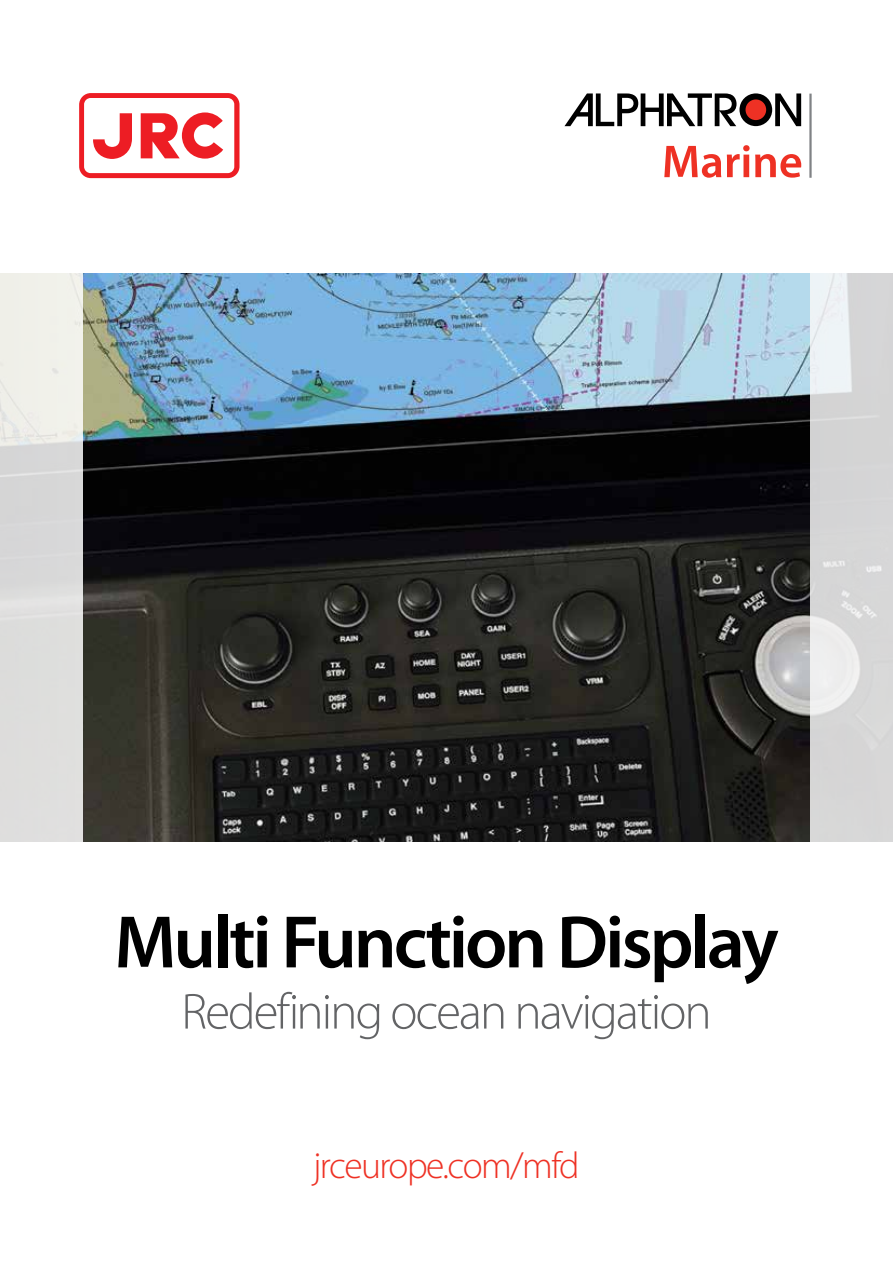
<style>
.page{position:relative;width:893px;height:1263px;background:#fff}
.page>*{position:absolute;margin:0;border:0;box-sizing:border-box;transform-origin:0 0}
.t1{font:600 75px "Myriad Pro";letter-spacing:-.04em;color:#000}
.t2{font:300 51px "Myriad Pro";letter-spacing:-.04em;color:#636466}
.t3{font:300 37.5px "Myriad Pro";letter-spacing:-.04em;color:#ee3124}
</style>
<div class="page">
<img style="left:82px;top:273px;width:728px;height:569px">
<svg style="left:0;top:273px;width:82px;height:569px;background:#e1e1df"></svg>
<svg style="left:810px;top:273px;width:83px;height:569px;background:#dadadb"></svg>
<svg style="left:664px;top:146px;width:57px;height:32px"></svg>
<svg style="left:727px;top:145px;width:74px;height:33px"></svg>
<svg style="left:564px;top:93px;width:172px;height:33px"></svg>
<svg style="left:775px;top:93px;width:26px;height:33px"></svg>
<div style="left:739px;top:93px;width:33px;height:33px;background:#000;border-radius:50%"></div>
<div style="left:745px;top:99px;width:21px;height:21px;background:#ee3124;border-radius:50%"></div>
<hr style="left:809px;top:94px;width:3px;height:84px;background:#808285">
<svg style="left:79px;top:93px;width:160px;height:85px"></svg>
<h1 class="t1" style="left:114px;top:894px;width:666px">Multi Function Display</h1>
<p class="t2" style="left:181px;top:981px;width:532px">Redefining ocean navigation</p>
<p class="t3" style="left:313px;top:1143px;width:268px">jrceurope.com/mfd</p>
</div>
